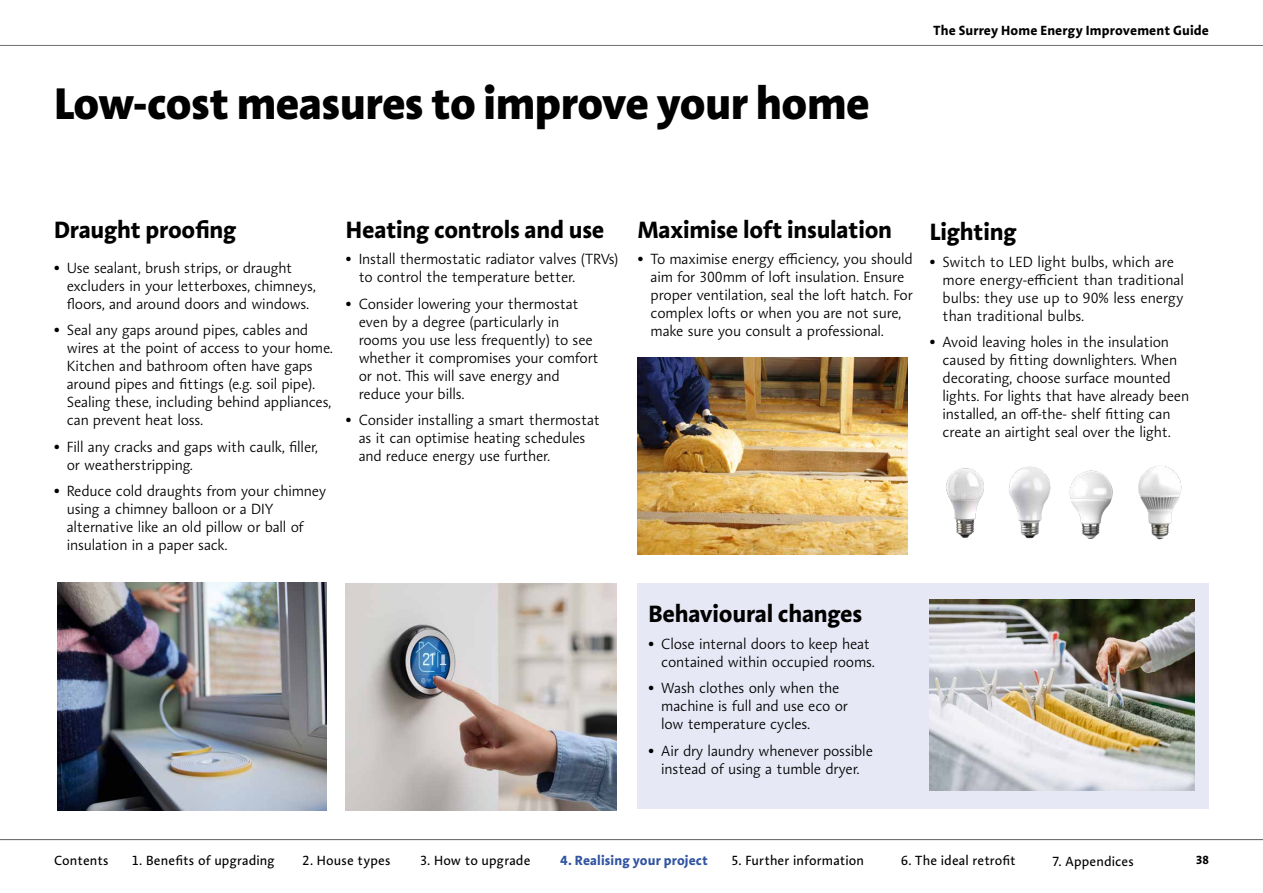
<style>
.page{position:relative;width:1263px;height:893px;background:#fff}
.page>*{position:absolute;margin:0;border:0;box-sizing:border-box;transform-origin:0 0}
.t1{font:800 45px "Aroma No 2 LT Pro";letter-spacing:-.01em;color:#000}
.Body{font:700 24px "Aroma No 2 LT Pro";letter-spacing:-.01em;color:#000}
.Bullets_new{font:300 15px/18px "Aroma No 2 LT Pro";letter-spacing:-.01em;color:#000}
.t2{font:13.5px "Aroma No 2 LT Pro";letter-spacing:.01em;color:#000}
.t3{font:700 13.5px "Aroma No 2 LT Pro";letter-spacing:.015em;color:#000}
.t4{font:700 13.5px "Aroma No 2 LT Pro";letter-spacing:.01em;color:#3154a1}
.t5{font:700 12px "Aroma No 2 LT Pro";color:#000}
.s1{font-weight:700}
</style>
<div class="page">
<hr style="left:0;top:45px;width:1263px;height:1px;background:#70706f">
<div style="left:638px;top:584px;width:571px;height:225px;background:#e7e8f6"></div>
<img style="left:57px;top:583px;width:269px;height:227px">
<img style="left:346px;top:584px;width:271px;height:226px">
<img style="left:638px;top:357px;width:270px;height:198px">
<img style="left:946px;top:465px;width:236px;height:75px">
<img style="left:930px;top:600px;width:265px;height:191px">
<hr style="left:0;top:839px;width:1263px;height:1px;background:#70706f">
<h2 class="t1" style="left:54px;top:73px;width:817px">Low-cost measures to improve your home</h2>
<p class="t3" style="left:934px;top:21px;width:277px">The Surrey Home Energy Improvement Guide</p>
<p class="Body" style="left:54px;top:213px;width:184px">Draught proofing</p>
<p class="Bullets_new" style="left:67px;top:258px;width:251px;text-indent:-13px"><span class="s1">•</span> Use sealant, brush strips, or draught excluders in your letterboxes, chimneys, floors, and around doors and windows.</p>
<p class="Bullets_new" style="left:67px;top:321px;width:268px;text-indent:-13px"><span class="s1">•</span> Seal any gaps around pipes, cables and wires at the point of access to your home.<br>Kitchen and bathroom often have gaps around pipes and fittings (e.g. soil pipe).<br>Sealing these, including behind appliances, can prevent heat loss.</p>
<p class="Bullets_new" style="left:67px;top:437px;width:253px;text-indent:-13px"><span class="s1">•</span> Fill any cracks and gaps with caulk, filler, or weatherstripping.</p>
<p class="Bullets_new" style="left:67px;top:482px;width:261px;text-indent:-13px"><span class="s1">•</span> Reduce cold draughts from your chimney using a chimney balloon or a DIY alternative like an old pillow or ball of insulation in a paper sack.</p>
<p class="Body" style="left:346px;top:213px;width:260px">Heating controls and use</p>
<p class="Bullets_new" style="left:359px;top:250px;width:261px;text-indent:-13px"><span class="s1">•</span> Install thermostatic radiator valves (TRVs) to control the temperature better.</p>
<p class="Bullets_new" style="left:359px;top:294px;width:242px;text-indent:-13px"><span class="s1">•</span> Consider lowering your thermostat even by a degree (particularly in rooms you use less frequently) to see whether it compromises your comfort or not. This will save energy and reduce your bills.</p>
<p class="Bullets_new" style="left:359px;top:411px;width:243px;text-indent:-13px"><span class="s1">•</span> Consider installing a smart thermostat as it can optimise heating schedules and reduce energy use further.</p>
<p class="Body" style="left:638px;top:213px;width:256px">Maximise loft insulation</p>
<p class="Bullets_new" style="left:651px;top:250px;width:264px;text-indent:-13px"><span class="s1">•</span> To maximise energy efficiency, you should aim for 300mm of loft insulation. Ensure proper ventilation, seal the loft hatch. For complex lofts or when you are not sure, make sure you consult a professional.</p>
<p class="Body" style="left:930px;top:216px;width:88px">Lighting</p>
<p class="Bullets_new" style="left:942px;top:252px;width:243px;text-indent:-13px"><span class="s1">•</span> Switch to LED light bulbs, which are more energy-efficient than traditional bulbs: they use up to 90% less energy than traditional bulbs.</p>
<p class="Bullets_new" style="left:942px;top:333px;width:248px;text-indent:-13px"><span class="s1">•</span> Avoid leaving holes in the insulation caused by fitting downlighters. When decorating, choose surface mounted lights. For lights that have already been installed, an off-the- shelf fitting can create an airtight seal over the light.</p>
<p class="Body" style="left:648px;top:598px;width:215px">Behavioural changes</p>
<p class="Bullets_new" style="left:661px;top:634px;width:215px;text-indent:-13px"><span class="s1">•</span> Close internal doors to keep heat contained within occupied rooms.</p>
<p class="Bullets_new" style="left:661px;top:679px;width:188px;text-indent:-13px"><span class="s1">•</span> Wash clothes only when the machine is full and use eco or low temperature cycles.</p>
<p class="Bullets_new" style="left:648px;top:741px;width:226px;text-align:center"><span class="s1">•</span> Air dry laundry whenever possible instead of using a tumble dryer.</p>
<p class="t2" style="left:54px;top:852px;width:56px">Contents</p>
<p class="t2" style="left:132px;top:852px;width:144px">1. Benefits of upgrading</p>
<p class="t2" style="left:303px;top:852px;width:89px">2. House types</p>
<p class="t2" style="left:420px;top:852px;width:112px">3. How to upgrade</p>
<p class="t2" style="left:731px;top:852px;width:134px">5. Further information</p>
<p class="t2" style="left:901px;top:852px;width:116px">6. The ideal retrofit</p>
<p class="t2" style="left:1052px;top:852px;width:83px">7. Appendices</p>
<p class="t5" style="left:1196px;top:852px;width:15px">38</p>
<p class="t4" style="left:561px;top:852px;width:149px">4. Realising your project</p>
</div>
